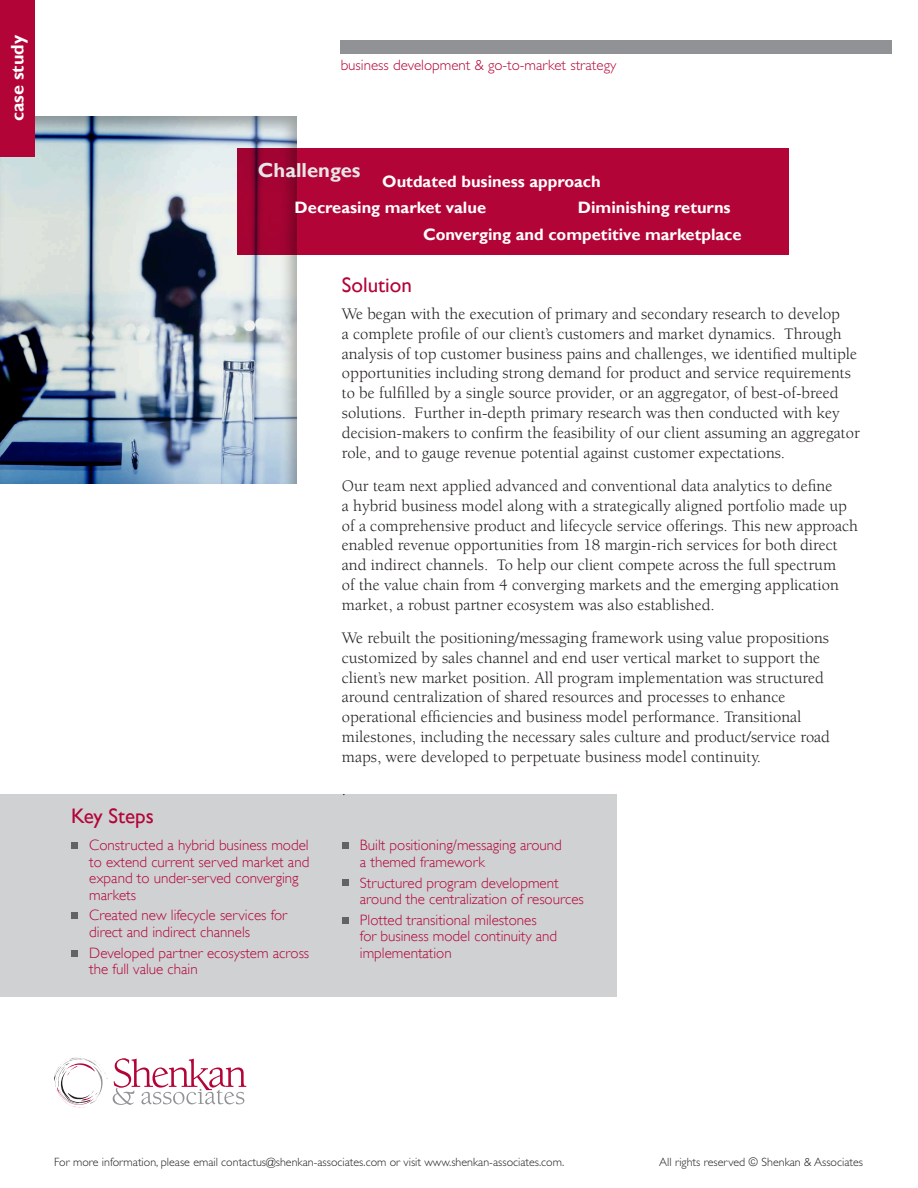
<style>
.page{position:relative;width:918px;height:1188px;background:#fff}
.page>*{position:absolute;margin:0;border:0;box-sizing:border-box;transform-origin:0 0}
.t1{font:21px "Gill Sans";color:#b30437}
.t2{font:700 20.25px "Gill Sans";color:#e6e6e8}
.t3{font:700 18px "Gill Sans";color:#fff}
.t4{font:16.5px/19.8px "Berkeley";color:#231f20}
.t5{font:700 16.5px/25.5px "Gill Sans";color:#fff}
.t6{font:300 15px/16.5px "Gill Sans";color:#b30437}
.t7{font:300 15px "Gill Sans Std";color:#b30437}
.t8{font:300 12px "Gill Sans Std";color:#231f20}
</style>
<div class="page">
<div style="left:0;top:116px;width:298px;height:370px;background:#231f20;opacity:.35"></div>
<div style="left:0;top:794px;width:616px;height:202px;background:#d0d1d3"></div>
<div style="left:341px;top:40px;width:551px;height:14px;background:#919295"></div>
<svg style="left:54px;top:1057px;width:192px;height:51px"></svg>
<div style="left:71px;top:842px;width:7px;height:7px;background:#636366"></div>
<div style="left:71px;top:913px;width:7px;height:6px;background:#636366"></div>
<div style="left:71px;top:950px;width:7px;height:6px;background:#636366"></div>
<div style="left:342px;top:842px;width:6px;height:7px;background:#636366"></div>
<svg style="left:342px;top:880px;width:6px;height:6px"></svg>
<svg style="left:342px;top:917px;width:6px;height:6px"></svg>
<div style="left:237px;top:148px;width:552px;height:106px;background:#b30437"></div>
<div style="left:0;top:0;width:35px;height:157px;background:#b30437"></div>
<p class="t3" style="left:7px;top:121px;width:88px;rotate:-90deg">case study</p>
<p class="t7" style="left:341px;top:57px;width:277px">business development &amp; go-to-market strategy</p>
<p class="t2" style="left:258px;top:158px;width:104px">Challenges</p>
<p class="t5" style="left:295px;top:170px;width:308px;text-indent:88px">Outdated business approach<br>Decreasing market value</p>
<p class="t5" style="left:423px;top:194px;width:320px;line-height:27px;text-indent:155px">Diminishing returns<br>Converging and competitive marketplace</p>
<p class="t1" style="left:71px;top:804px;width:84px">Key Steps</p>
<p class="t6" style="left:89px;top:837px;width:222px">Constructed a hybrid business model to extend current served market and expand to under-served converging markets</p>
<p class="t6" style="left:89px;top:907px;width:199px">Created new lifecycle services for direct and indirect channels</p>
<p class="t6" style="left:89px;top:945px;width:222px">Developed partner ecosystem across the full value chain</p>
<p class="t1" style="left:342px;top:273px;width:71px">Solution</p>
<p class="t4" style="left:342px;top:304px;width:519px">We began with the execution of primary and secondary research to develop<br>a complete profile of our client’s customers and market dynamics. Through analysis of top customer business pains and challenges, we identified multiple opportunities including strong demand for product and service requirements to be fulfilled by a single source provider, or an aggregator, of best-of-breed solutions. Further in-depth primary research was then conducted with key decision-makers to confirm the feasibility of our client assuming an aggregator role, and to gauge revenue potential against customer expectations.</p>
<p class="t4" style="left:342px;top:476px;width:518px">Our team next applied advanced and conventional data analytics to define<br>a hybrid business model along with a strategically aligned portfolio made up of a comprehensive product and lifecycle service offerings. This new approach enabled revenue opportunities from 18 margin-rich services for both direct and indirect channels. To help our client compete across the full spectrum<br>of the value chain from 4 converging markets and the emerging application market, a robust partner ecosystem was also established.</p>
<p class="t4" style="left:342px;top:628px;width:490px">We rebuilt the positioning/messaging framework using value propositions customized by sales channel and end user vertical market to support the client’s new market position. All program implementation was structured around centralization of shared resources and processes to enhance operational efficiencies and business model performance. Transitional milestones, including the necessary sales culture and product/service road maps, were developed to perpetuate business model continuity.</p>
<p class="t4" style="left:342px;top:780px;width:6px">.</p>
<p class="t6" style="left:360px;top:837px;width:203px">Built positioning/messaging around a themed framework</p>
<p class="t6" style="left:360px;top:874px;width:225px">Structured program development around the centralization of resources</p>
<p class="t6" style="left:360px;top:912px;width:199px">Plotted transitional milestones<br>for business model continuity and implementation</p>
<p class="t8" style="left:54px;top:1155px;width:512px">For more information, please email contactus@shenkan-associates.com or visit www.shenkan-associates.com.</p>
<p class="t8" style="left:659px;top:1155px;width:205px">All rights reserved © Shenkan &amp; Associates</p>
</div>
